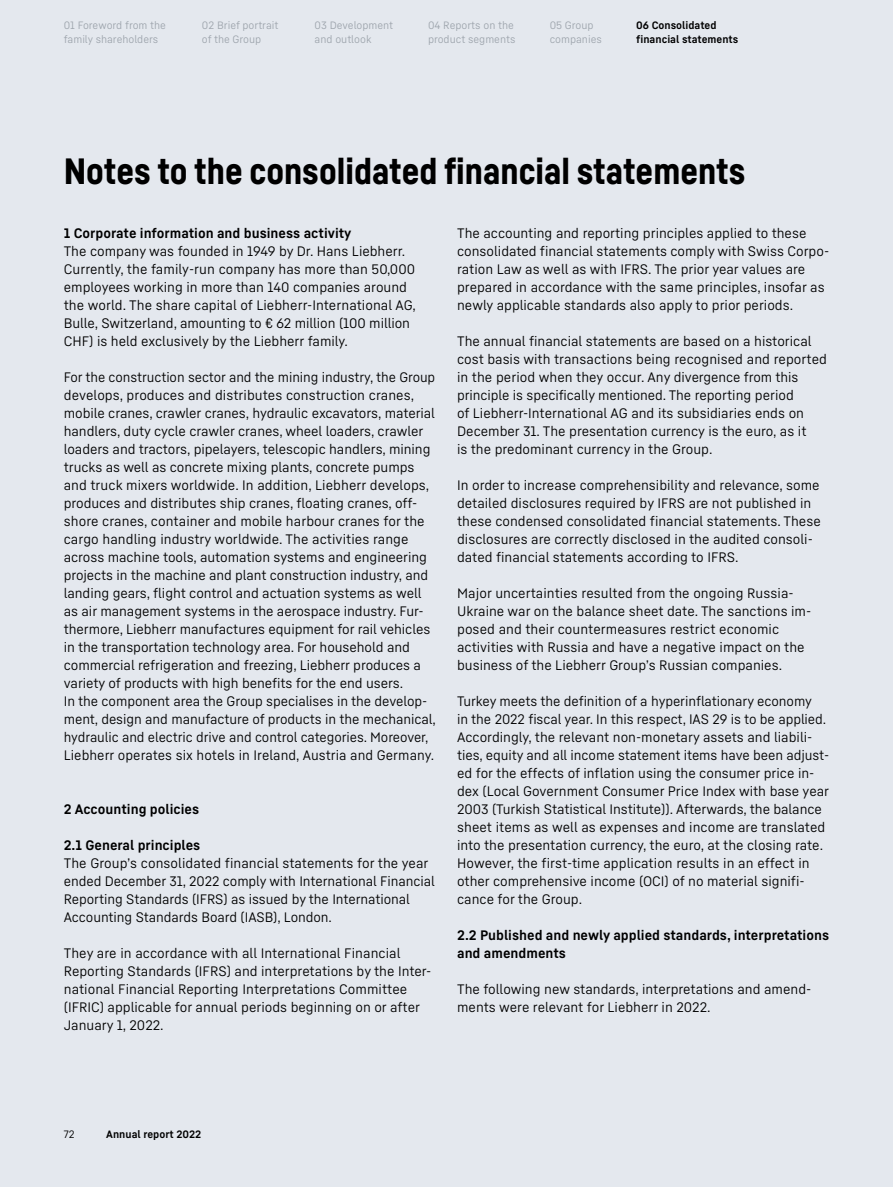
<style>
.page{position:relative;width:893px;height:1187px;background:#fff}
.page>*{position:absolute;margin:0;border:0;box-sizing:border-box;transform-origin:0 0}
.t1{font:900 36px "Liebherr Head";color:#000}
.t2{font:13.5px/18px "Liebherr Text";color:#000}
.t3{font:700 13.5px/18px "Liebherr Text";color:#000}
.t4{font:10.5px/14.2px "Liebherr Text";color:#9ea5ad}
.t5{font:700 10.5px/14.2px "Liebherr Text";color:#000}
.t6{font:10.5px "Liebherr Text";color:#000}
</style>
<div class="page">
<div style="left:0;top:0;width:893px;height:1186px;background:#e4e8ee"></div>
<p class="t4" style="left:64px;top:17px;width:104px">01 Foreword from the family shareholders</p>
<p class="t4" style="left:202px;top:17px;width:78px">02 Brief portrait of the Group</p>
<p class="t4" style="left:315px;top:17px;width:80px">03 Development and outlook</p>
<p class="t4" style="left:428px;top:17px;width:89px">04 Reports on the product segments</p>
<p class="t4" style="left:550px;top:17px;width:54px">05 Group companies</p>
<p class="t5" style="left:636px;top:17px;width:104px">06 Consolidated financial statements</p>
<h1 class="t1" style="left:64px;top:149px;width:683px">Notes to the consolidated financial statements</h1>
<p class="t3" style="left:64px;top:223px;width:289px">1 Corporate information and business activity</p>
<p class="t2" style="left:64px;top:241px;width:354px">The company was founded in 1949 by Dr. Hans Liebherr.<br>Currently, the family-run company has more than 50,000 employees working in more than 140 companies around the world. The share capital of Liebherr-International AG, Bulle, Switzerland, amounting to € 62 million (100 million CHF) is held exclusively by the Liebherr family.</p>
<p class="t2" style="left:64px;top:367px;width:374px">For the construction sector and the mining industry, the Group develops, produces and distributes construction cranes, mobile cranes, crawler cranes, hydraulic excavators, material handlers, duty cycle crawler cranes, wheel loaders, crawler loaders and tractors, pipelayers, telescopic handlers, mining trucks as well as concrete mixing plants, concrete pumps and truck mixers worldwide. In addition, Liebherr develops, produces and distributes ship cranes, floating cranes, off&shy;shore cranes, container and mobile harbour cranes for the cargo handling industry worldwide. The activities range across machine tools, automation systems and engineering projects in the machine and plant construction industry, and landing gears, flight control and actuation systems as well as air management systems in the aerospace industry. Fur&shy;thermore, Liebherr manufactures equipment for rail vehicles in the transportation technology area. For household and commercial refrigeration and freezing, Liebherr produces a variety of products with high benefits for the end users.<br>In the component area the Group specialises in the develop&shy;ment, design and manufacture of products in the mechanical, hydraulic and electric drive and control categories. Moreover, Liebherr operates six hotels in Ireland, Austria and Germany.</p>
<p class="t3" style="left:64px;top:799px;width:137px">2 Accounting policies</p>
<p class="t3" style="left:64px;top:835px;width:138px">2.1 General principles</p>
<p class="t2" style="left:64px;top:853px;width:373px">The Groupʼs consolidated financial statements for the year ended December 31, 2022 comply with International Financial Reporting Standards (IFRS) as issued by the International Accounting Standards Board (IASB), London.</p>
<p class="t2" style="left:64px;top:943px;width:369px">They are in accordance with all International Financial Reporting Standards (IFRS) and interpretations by the Inter&shy;national Financial Reporting Interpretations Committee (IFRIC) applicable for annual periods beginning on or after January 1, 2022.</p>
<p class="t2" style="left:457px;top:223px;width:374px">The accounting and reporting principles applied to these consolidated financial statements comply with Swiss Corpo&shy;ration Law as well as with IFRS. The prior year values are prepared in accordance with the same principles, insofar as newly applicable standards also apply to prior periods.</p>
<p class="t2" style="left:457px;top:331px;width:371px">The annual financial statements are based on a historical cost basis with transactions being recognised and reported in the period when they occur. Any divergence from this principle is specifically mentioned. The reporting period<br>of Liebherr-International AG and its subsidiaries ends on December 31. The presentation currency is the euro, as it<br>is the predominant currency in the Group.</p>
<p class="t2" style="left:457px;top:475px;width:365px">In order to increase comprehensibility and relevance, some detailed disclosures required by IFRS are not published in these condensed consolidated financial statements. These disclosures are correctly disclosed in the audited consoli&shy;dated financial statements according to IFRS.</p>
<p class="t2" style="left:457px;top:583px;width:356px">Major uncertainties resulted from the ongoing Russia-Ukraine war on the balance sheet date. The sanctions im&shy;posed and their countermeasures restrict economic activities with Russia and have a negative impact on the business of the Liebherr Groupʼs Russian companies.</p>
<p class="t2" style="left:457px;top:691px;width:374px">Turkey meets the definition of a hyperinflationary economy<br>in the 2022 fiscal year. In this respect, IAS 29 is to be applied.<br>Accordingly, the relevant non-monetary assets and liabili&shy;ties, equity and all income statement items have been adjust&shy;ed for the effects of inflation using the consumer price in&shy;dex (Local Government Consumer Price Index with base year 2003 (Turkish Statistical Institute)). Afterwards, the balance sheet items as well as expenses and income are translated into the presentation currency, the euro, at the closing rate.<br>However, the first-time application results in an effect in other comprehensive income (OCI) of no material signifi&shy;cance for the Group.</p>
<p class="t3" style="left:457px;top:925px;width:374px">2.2 Published and newly applied standards, interpretations and amendments</p>
<p class="t2" style="left:457px;top:979px;width:356px">The following new standards, interpretations and amend&shy;ments were relevant for Liebherr in 2022.</p>
<p class="t6" style="left:64px;top:1127px;width:12px">72</p>
<p class="t5" style="left:106px;top:1126px;width:97px">Annual report 2022</p>
</div>
